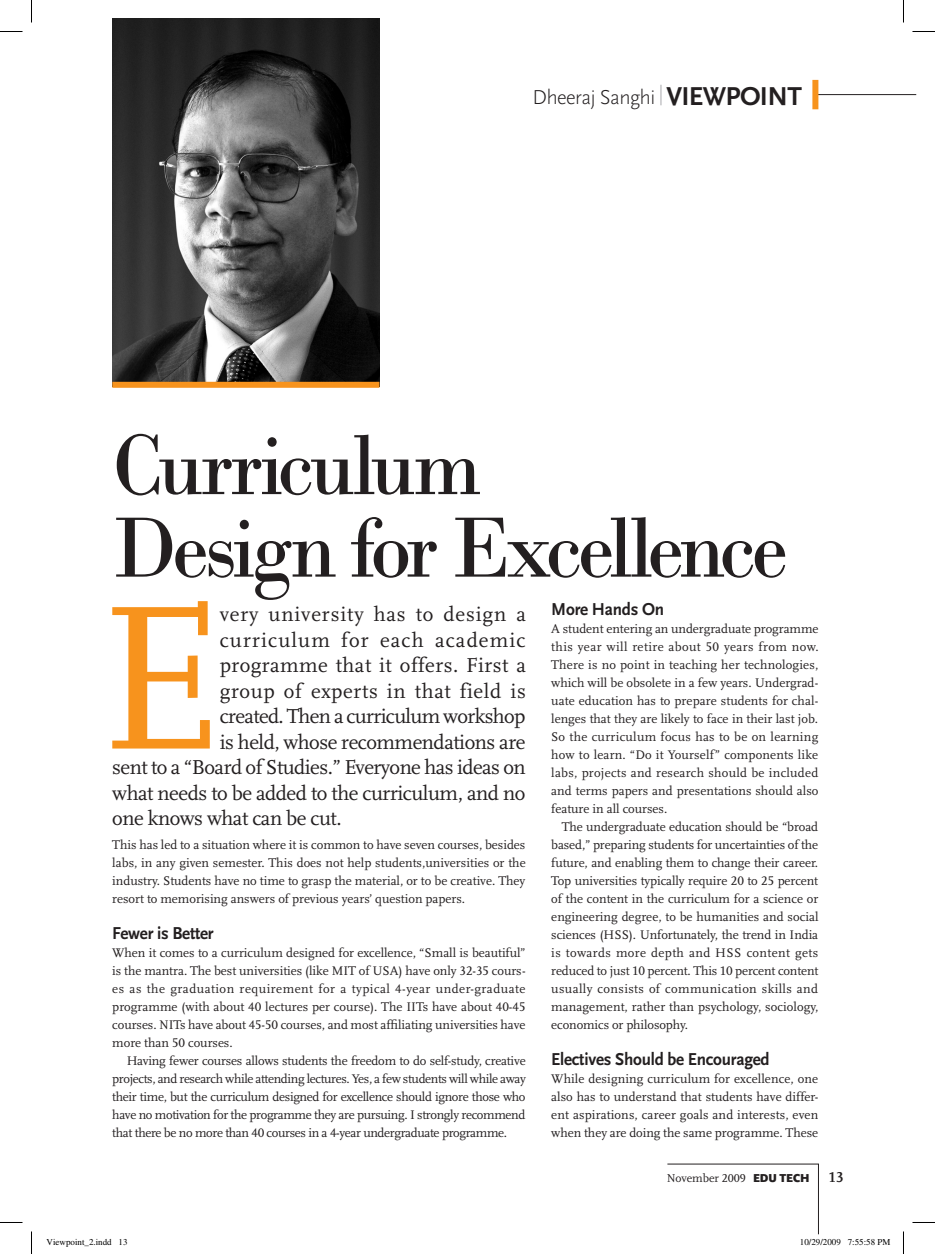
<style>
.page{position:relative;width:935px;height:1254px;background:#fff}
.page>*{position:absolute;margin:0;border:0;box-sizing:border-box;transform-origin:0 0}
.COLUMN_INTRO{font:214.2px "Scala LF";color:#f7931d}
.ET_-HEADLINE_02{font:90px/82.5px "Bodoni";letter-spacing:-.055em;color:#231f20;scale:.95 1}
.COLUMN_INTRO-2{font:21px "Scala LF";letter-spacing:-.025em;color:#231f20}
.COLUMN_INTRO-3{font:21px "Scala LF";letter-spacing:.02em;color:#231f20}
.COLUMN_INTRO-4{font:21px "Scala LF";letter-spacing:.03em;color:#231f20}
.COLUMN_INTRO-5{font:21px "Scala LF";letter-spacing:.04em;color:#231f20}
.COLUMN_INTRO-6{font:21px "Scala LF";letter-spacing:.055em;color:#231f20}
.ET-TEXT-NO_INDENT{font:300 21px "Scala Sans";letter-spacing:-.025em;color:#231f20}
.ET-SUBHEAD{font:18px "Scala Sans Bold LF";letter-spacing:-.015em;color:#231f20;scale:.95 1}
.ET-DATE-LINE1{font:700 15px "Scala LF";color:#231f20}
.ET-TEXT{font:13.05px/18px "Scala LF";letter-spacing:-.005em;color:#231f20;text-align:justify}
.ET-TEXT-NO_INDENT-2{font:13.05px/18px "Scala LF";letter-spacing:-.005em;color:#231f20;text-align:justify}
.ET-DATE-LINE1-2{font:12px "Scala LF";letter-spacing:-.005em;color:#231f20}
.ET-DATE-LINE1-3{font:900 12px "Scala Sans";letter-spacing:-.005em;color:#231f20;scale:.95 1}
.t1{font:9px "Times";color:#000}
.s1{font-family:"Scala Sans Bold LF";font-weight:400;font-size:27px}
</style>
<div class="page">
<hr style="left:816px;top:94px;width:100px;height:1px;background:#231f20">
<div style="left:812px;top:80px;width:6px;height:29px;background:#f7931d"></div>
<svg style="left:660px;top:85px;width:1px;height:20px"></svg>
<img style="left:112px;top:19px;width:267px;height:363px">
<div style="left:112px;top:382px;width:267px;height:6px;background:#f7931d"></div>
<svg style="left:0;top:31px;width:22px;height:1px"></svg>
<svg style="left:912px;top:31px;width:23px;height:1px"></svg>
<svg style="left:0;top:1222px;width:22px;height:1px"></svg>
<svg style="left:912px;top:1222px;width:23px;height:1px"></svg>
<svg style="left:31px;top:0;width:1px;height:23px"></svg>
<svg style="left:31px;top:1231px;width:1px;height:23px"></svg>
<svg style="left:903px;top:0;width:1px;height:23px"></svg>
<svg style="left:903px;top:1231px;width:1px;height:23px"></svg>
<svg style="left:667px;top:1163px;width:152px;height:72px"></svg>
<p class="ET-TEXT-NO_INDENT" style="left:532px;top:86px;width:271px">Dheeraj Sanghi <span class="s1">VIEWPOINT</span></p>
<p class="ET_-HEADLINE_02" style="left:112px;top:424px;width:713px">Curriculum<br>Design for Excellence</p>
<p class="COLUMN_INTRO" style="left:98px;top:551px;width:126px">E</p>
<p class="COLUMN_INTRO-5" style="left:220px;top:601px;width:308px">very university has to design a</p>
<p class="ET-SUBHEAD" style="left:551px;top:599px;width:120px">More Hands On</p>
<p class="ET-TEXT-NO_INDENT-2" style="left:551px;top:619px;width:269px">A student entering an undergraduate programme this year will retire about 50 years from now.<br>There is no point in teaching her technologies, which will be obsolete in a few years. Undergrad&shy;uate education has to prepare students for chal&shy;lenges that they are likely to face in their last job.<br>So the curriculum focus has to be on learning how to learn. “Do it Yourself” components like labs, projects and research should be included and terms papers and presentations should also feature in all courses.</p>
<p class="ET-TEXT" style="left:551px;top:817px;width:269px;text-indent:10px">The undergraduate education should be “broad based,” preparing students for uncertainties of the future, and enabling them to change their career.<br>Top universities typically require 20 to 25 percent of the content in the curriculum for a science or engineering degree, to be humanities and social sciences (HSS). Unfortunately, the trend in India is towards more depth and HSS content gets reduced to just 10 percent. This 10 percent content usually consists of communication skills and management, rather than psychology, sociology, economics or philosophy.</p>
<p class="ET-SUBHEAD" style="left:551px;top:1049px;width:231px">Electives Should be Encouraged</p>
<p class="ET-TEXT-NO_INDENT-2" style="left:551px;top:1069px;width:269px">While designing curriculum for excellence, one also has to understand that students have differ&shy;ent aspirations, career goals and interests, even when they are doing the same programme. These</p>
<p class="COLUMN_INTRO-6" style="left:220px;top:627px;width:307px">curriculum for each academic</p>
<p class="COLUMN_INTRO-3" style="left:220px;top:652px;width:308px">programme that it offers. First a</p>
<p class="COLUMN_INTRO-4" style="left:220px;top:678px;width:307px">group of experts in that field is</p>
<p class="COLUMN_INTRO-2" style="left:220px;top:703px;width:307px">created. Then a curriculum workshop</p>
<p class="COLUMN_INTRO-2" style="left:220px;top:729px;width:307px">is held, whose recommendations are</p>
<p class="COLUMN_INTRO-2" style="left:112px;top:754px;width:415px">sent to a “Board of Studies.” Everyone has ideas on</p>
<p class="COLUMN_INTRO-2" style="left:112px;top:780px;width:414px">what needs to be added to the curriculum, and no</p>
<p class="COLUMN_INTRO-2" style="left:112px;top:805px;width:231px">one knows what can be cut.</p>
<p class="ET-TEXT-NO_INDENT-2" style="left:112px;top:835px;width:415px">This has led to a situation where it is common to have seven courses, besides labs, in any given semester. This does not help students,universities or the industry. Students have no time to grasp the material, or to be creative. They resort to memorising answers of previous years’ question papers.</p>
<p class="ET-SUBHEAD" style="left:112px;top:923px;width:108px">Fewer is Better</p>
<p class="ET-TEXT" style="left:112px;top:943px;width:415px">When it comes to a curriculum designed for excellence, “Small is beautiful” is the mantra. The best universities (like MIT of USA) have only 32-35 cours&shy;es as the graduation requirement for a typical 4-year under-graduate programme (with about 40 lectures per course). The IITs have about 40-45 courses. NITs have about 45-50 courses, and most affiliating universities have more than 50 courses.</p>
<p class="ET-TEXT" style="left:112px;top:1051px;width:415px;text-indent:14px">Having fewer courses allows students the freedom to do self-study, creative projects, and research while attending lectures. Yes, a few students will while away their time, but the curriculum designed for excellence should ignore those who have no motivation for the programme they are pursuing. I strongly recommend that there be no more than 40 courses in a 4-year undergraduate programme.</p>
<p class="ET-DATE-LINE1-2" style="left:667px;top:1170px;width:80px">November 2009</p>
<p class="ET-DATE-LINE1-3" style="left:753px;top:1171px;width:61px">EDU TECH</p>
<p class="ET-DATE-LINE1" style="left:828px;top:1168px;width:16px">13</p>
<p class="t1" style="left:46px;top:1236px;width:82px">Viewpoint_2.indd 13</p>
<p class="t1" style="left:800px;top:1236px;width:92px">10/29/2009 7:55:58 PM</p>
</div>
